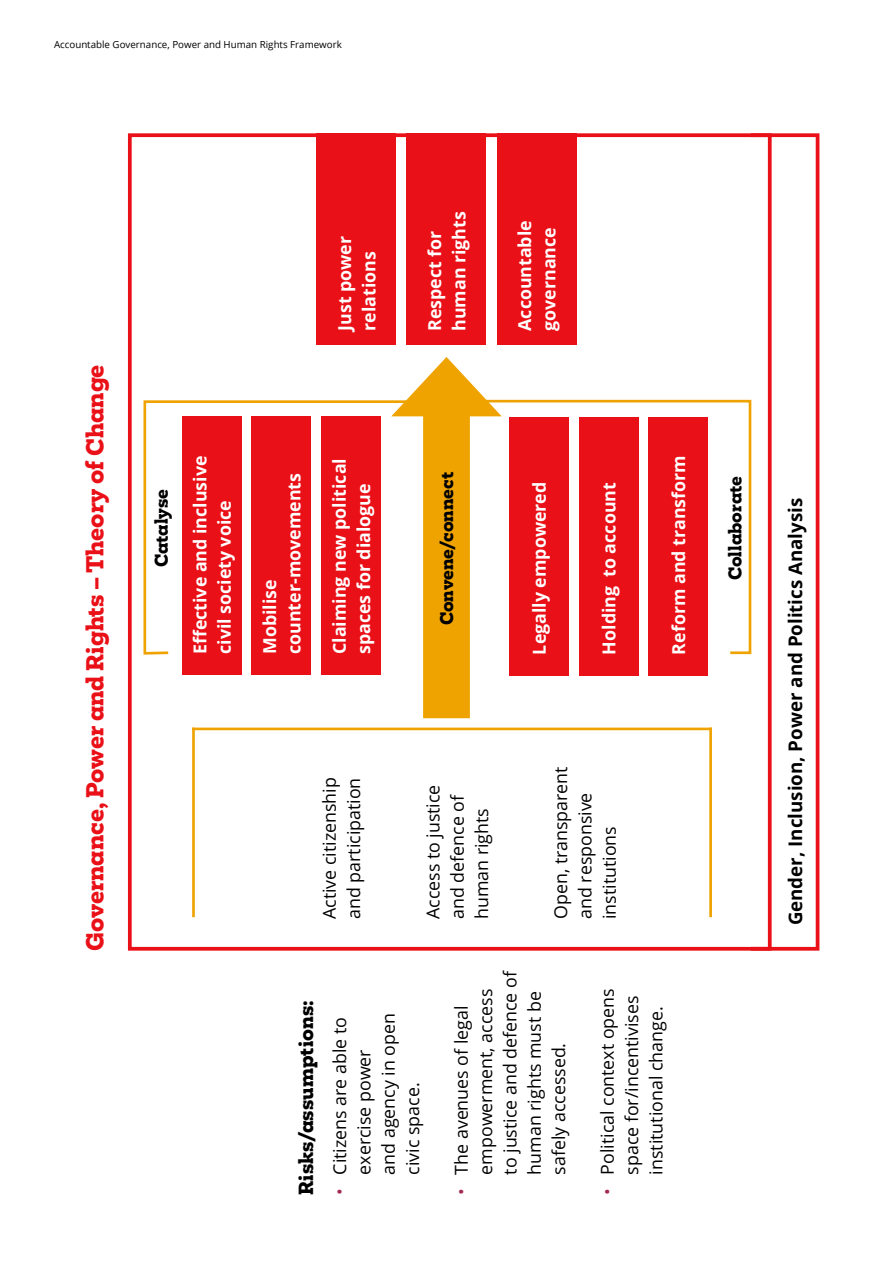
<style>
.page{position:relative;width:893px;height:1263px;background:#fff}
.page>*{position:absolute;margin:0;border:0;box-sizing:border-box;transform-origin:0 0}
.t1{font:800 22.5px "Mokoko";color:#ea1017}
.t2{font:700 18.75px "Open Sans";color:#000}
.t3{font:800 18.75px "Mokoko";color:#000}
.t4{font:17.7px/24.3px "Open Sans";color:#000}
.t5{font:700 17.7px/24.3px "Open Sans";color:#fff}
.t6{font:800 16.8px "Mokoko";color:#000}
.t7{font:9.75px "Open Sans";color:#000}
.s1{color:#a22a52}
</style>
<div class="page">
<div style="left:128px;top:133px;width:644px;height:818px;border:4px solid #ea1017"></div>
<div style="left:317px;top:133px;width:79px;height:212px;background:#ea1017"></div>
<div style="left:407px;top:133px;width:79px;height:212px;background:#ea1017"></div>
<div style="left:497px;top:133px;width:79px;height:212px;background:#ea1017"></div>
<div style="left:423px;top:397px;width:47px;height:321px;background:#eea300"></div>
<svg style="left:407px;top:357px;width:78px;height:42px"></svg>
<div style="left:749px;top:133px;width:70px;height:818px;border:4px solid #ea1017"></div>
<hr style="left:192px;top:727px;width:520px;height:3px;background:#eea300">
<hr style="left:192px;top:727px;width:3px;height:190px;background:#eea300">
<hr style="left:709px;top:727px;width:3px;height:190px;background:#eea300">
<div style="left:182px;top:417px;width:59px;height:258px;background:#ea1017"></div>
<div style="left:252px;top:417px;width:59px;height:258px;background:#ea1017"></div>
<div style="left:322px;top:417px;width:59px;height:258px;background:#ea1017"></div>
<svg style="left:143px;top:399px;width:281px;height:257px"></svg>
<div style="left:579px;top:417px;width:59px;height:258px;background:#ea1017"></div>
<div style="left:509px;top:417px;width:59px;height:258px;background:#ea1017"></div>
<div style="left:649px;top:417px;width:59px;height:258px;background:#ea1017"></div>
<svg style="left:429px;top:398px;width:324px;height:257px"></svg>
<p class="t7" style="left:54px;top:37px;width:289px">Accountable Governance, Power and Human Rights Framework</p>
<p class="t1" style="left:80px;top:951px;width:587px;rotate:-90deg">Governance, Power and Rights – Theory of Change</p>
<p class="t5" style="left:332px;top:331px;width:96px;rotate:-90deg">Just power relations</p>
<p class="t5" style="left:422px;top:331px;width:121px;rotate:-90deg">Respect for human rights</p>
<p class="t5" style="left:512px;top:331px;width:112px;rotate:-90deg">Accountable governance</p>
<p class="t6" style="left:150px;top:567px;width:80px;rotate:-90deg">Catalyse</p>
<p class="t5" style="left:187px;top:654px;width:200px;rotate:-90deg">Effective and inclusive civil society voice</p>
<p class="t5" style="left:257px;top:654px;width:182px;rotate:-90deg">Mobilise counter-movements</p>
<p class="t5" style="left:327px;top:654px;width:197px;rotate:-90deg">Claiming new political spaces for dialogue</p>
<p class="t6" style="left:435px;top:625px;width:155px;rotate:-90deg">Convene/connect</p>
<p class="t5" style="left:527px;top:654px;width:174px;rotate:-90deg">Legally empowered</p>
<p class="t5" style="left:596px;top:654px;width:174px;rotate:-90deg">Holding to account</p>
<p class="t5" style="left:666px;top:654px;width:200px;rotate:-90deg">Reform and transform</p>
<p class="t6" style="left:724px;top:580px;width:106px;rotate:-90deg">Collaborate</p>
<p class="t4" style="left:317px;top:919px;width:143px;rotate:-90deg">Active citizenship and participation</p>
<p class="t4" style="left:420px;top:919px;width:136px;rotate:-90deg">Access to justice and defence of human rights</p>
<p class="t4" style="left:548px;top:919px;width:154px;rotate:-90deg">Open, transparent and responsive institutions</p>
<p class="t3" style="left:294px;top:1194px;width:196px;rotate:-90deg">Risks/assumptions:</p>
<p class="t4" style="left:327px;top:1174px;width:163px;text-indent:-21px;rotate:-90deg"><span class="s1">•</span> Citizens are able to exercise power<br>and agency in open civic space.</p>
<p class="t4" style="left:449px;top:1174px;width:206px;text-indent:-21px;rotate:-90deg"><span class="s1">•</span> The avenues of legal empowerment, access to justice and defence of human rights must be safely accessed.</p>
<p class="t4" style="left:595px;top:1174px;width:188px;text-indent:-21px;rotate:-90deg"><span class="s1">•</span> Political context opens space for/incentivises institutional change.</p>
<p class="t2" style="left:782px;top:925px;width:429px;rotate:-90deg">Gender, Inclusion, Power and Politics Analysis</p>
</div>
